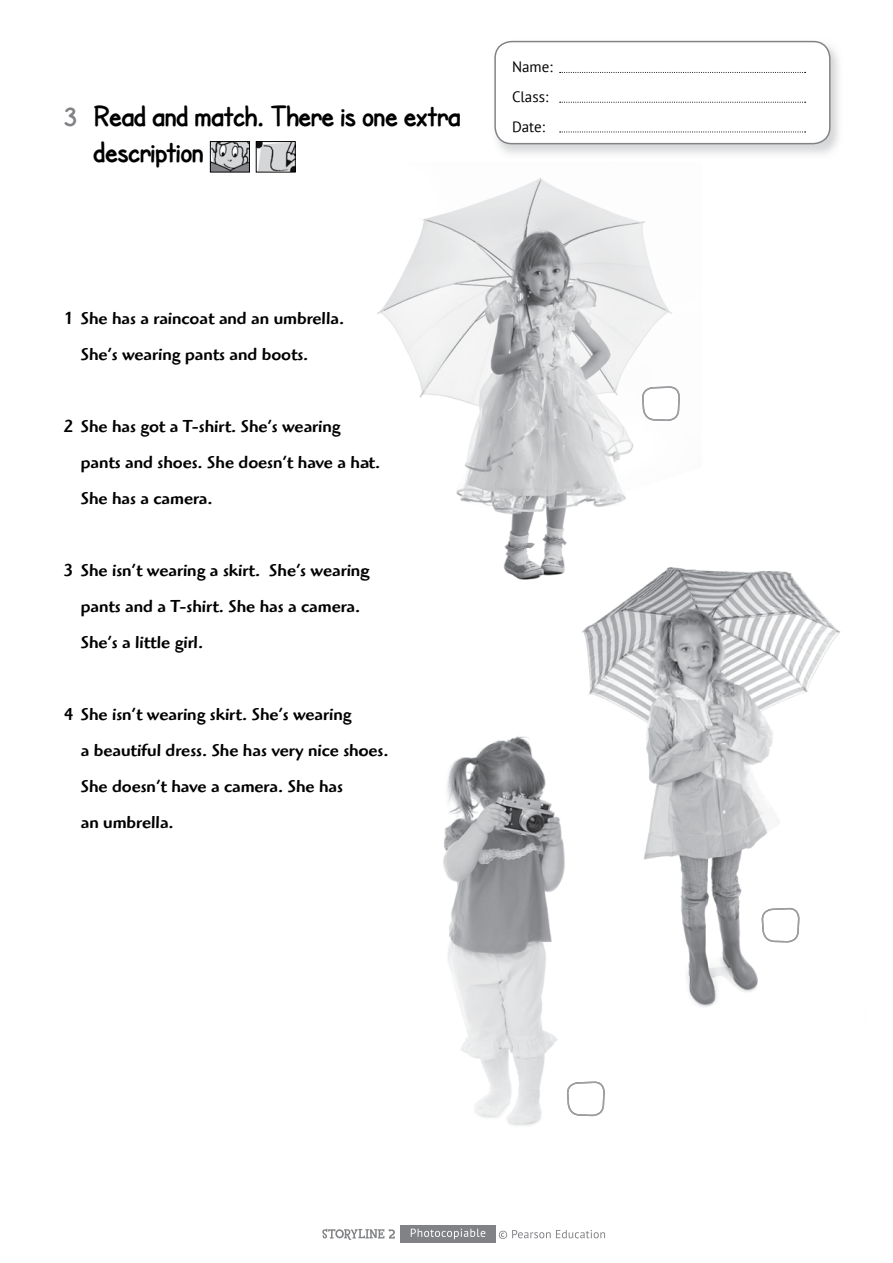
<style>
.page{position:relative;width:893px;height:1263px;background:#fff}
.page>*{position:absolute;margin:0;border:0;box-sizing:border-box;transform-origin:0 0}
.t1{font:700 30px "SF Cartoonist Hand";letter-spacing:-.02em;color:#000}
.t2{font:500 18px/36px "Highlander Std";color:#000}
.t3{font:15px/30px "PT Sans";color:#000}
.s1{font-size:27px;color:#808285}
</style>
<div class="page">
<svg style="left:322px;top:1229px;width:73px;height:11px"></svg>
<div style="left:400px;top:1225px;width:95px;height:17px;background:#808285"></div>
<svg style="left:411px;top:1228px;width:74px;height:11px"></svg>
<svg style="left:499px;top:1230px;width:106px;height:9px"></svg>
<img style="left:494px;top:40px;width:345px;height:114px">
<div style="left:495px;top:42px;width:335px;height:102px;background:#fff;border-radius:17px"></div>
<div style="left:494px;top:41px;width:336px;height:103px;border:1px solid #808285;border-radius:17px"></div>
<svg style="left:560px;top:72px;width:246px;height:1px"></svg>
<svg style="left:560px;top:102px;width:246px;height:1px"></svg>
<svg style="left:560px;top:131px;width:246px;height:1px"></svg>
<img style="left:212px;top:143px;width:36px;height:28px">
<div style="left:210px;top:141px;width:40px;height:32px;border:1px solid #000"></div>
<img style="left:258px;top:143px;width:36px;height:28px">
<div style="left:256px;top:141px;width:40px;height:32px;border:1px solid #000"></div>
<img style="left:377px;top:178px;width:295px;height:402px">
<img style="left:443px;top:736px;width:115px;height:390px">
<img style="left:543px;top:540px;width:297px;height:487px">
<svg style="left:642px;top:386px;width:38px;height:69px"></svg>
<svg style="left:762px;top:908px;width:38px;height:69px"></svg>
<svg style="left:567px;top:1081px;width:38px;height:36px"></svg>
<h1 class="t1" style="left:64px;top:99px;width:399px"><span class="s1">3</span> Read and match. There is one extra</h1>
<h1 class="t1" style="left:94px;top:135px;width:112px">description</h1>
<p class="t3" style="left:512px;top:51px;width:42px">Name:<br>Class:</p>
<p class="t3" style="left:512px;top:111px;width:35px">Date:</p>
<p class="t2" style="left:81px;top:300px;width:265px;text-indent:-17px">1 She has a raincoat and an umbrella.<br>She’s wearing pants and boots.</p>
<p class="t2" style="left:81px;top:408px;width:301px;text-indent:-17px">2 She has got a T-shirt. She’s wearing pants and shoes. She doesn’t have a hat.<br>She has a camera.</p>
<p class="t2" style="left:81px;top:552px;width:290px;text-indent:-17px">3 She isn’t wearing a skirt. She’s wearing pants and a T-shirt. She has a camera.<br>She’s a little girl.</p>
<p class="t2" style="left:81px;top:696px;width:309px;text-indent:-17px">4 She isn’t wearing skirt. She’s wearing<br>a beautiful dress. She has very nice shoes.<br>She doesn’t have a camera. She has<br>an umbrella.</p>
</div>
